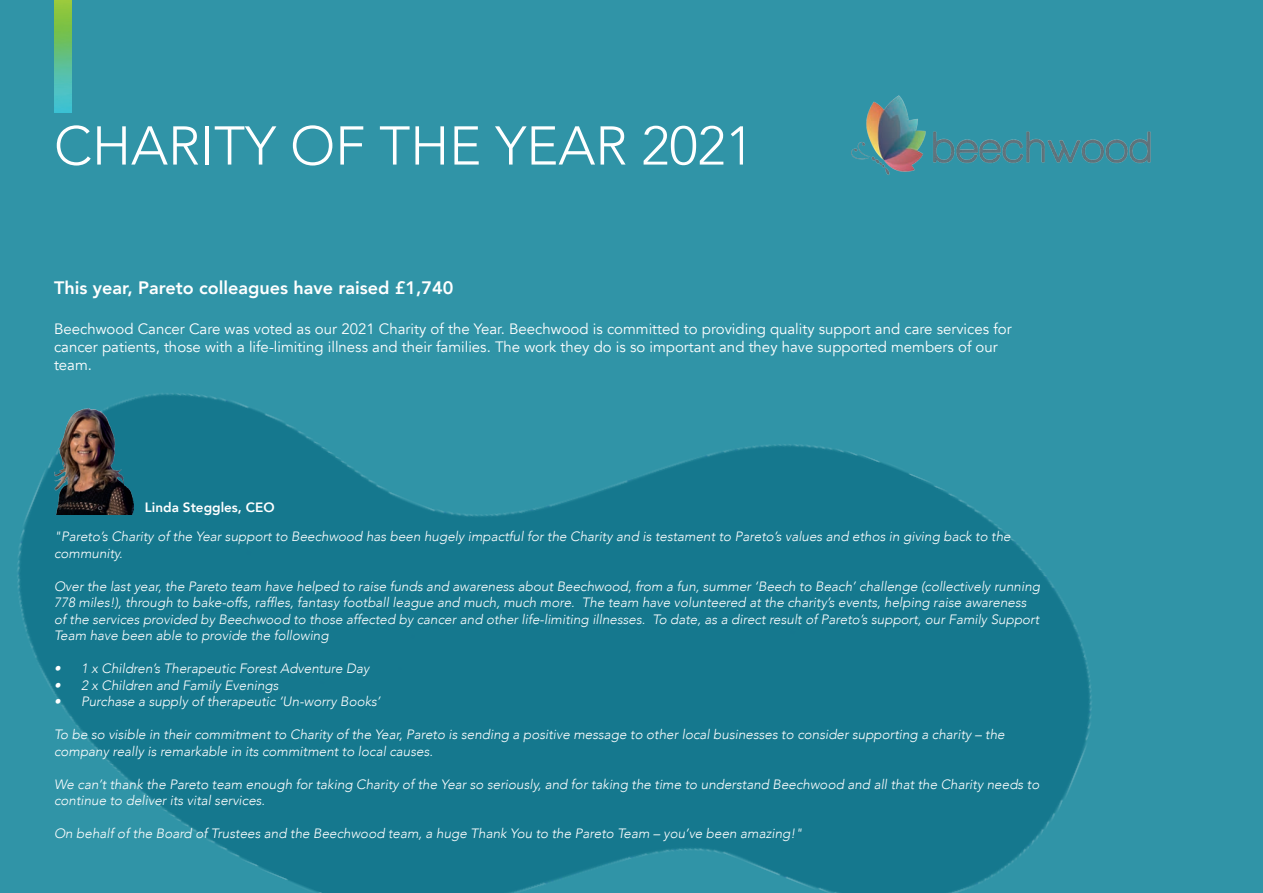
<style>
.page{position:relative;width:1263px;height:893px;background:#fff}
.page>*{position:absolute;margin:0;border:0;box-sizing:border-box;transform-origin:0 0}
.t1{font:300 54px "Avenir";color:#fff}
.t2{font:800 18px "Avenir";color:#fff}
.t3{font:15px/18px "Avenir";color:#fff}
.t4{font:italic 300 13.5px/16.5px "Avenir";color:#fff}
.t5{font:800 13.5px "Avenir";color:#fff}
</style>
<div class="page">
<img style="left:0;top:0;width:1263px;height:893px">
<img style="left:54px;top:409px;width:79px;height:106px">
<img style="left:848px;top:93px;width:304px;height:85px">
<img style="left:54px;top:0;width:17px;height:113px">
<p class="t1" style="left:54px;top:114px;width:701px">CHARITY OF THE YEAR 2021</p>
<p class="t2" style="left:54px;top:274px;width:401px">This year, Pareto colleagues have raised £1,740</p>
<p class="t3" style="left:54px;top:320px;width:959px">Beechwood Cancer Care was voted as our 2021 Charity of the Year. Beechwood is committed to providing quality support and care services for cancer patients, those with a life-limiting illness and their families. The work they do is so important and they have supported members of our team.</p>
<p class="t5" style="left:145px;top:497px;width:131px">Linda Steggles, CEO</p>
<p class="t4" style="left:54px;top:528px;width:958px">"Pareto’s Charity of the Year support to Beechwood has been hugely impactful for the Charity and is testament to Pareto’s values and ethos in giving back to the community.</p>
<p class="t4" style="left:54px;top:578px;width:987px">Over the last year, the Pareto team have helped to raise funds and awareness about Beechwood, from a fun, summer ‘Beech to Beach’ challenge (collectively running 778 miles!), through to bake-offs, raffles, fantasy football league and much, much more. The team have volunteered at the charity’s events, helping raise awareness of the services provided by Beechwood to those affected by cancer and other life-limiting illnesses. To date, as a direct result of Pareto’s support, our Family Support Team have been able to provide the following</p>
<p class="t4" style="left:54px;top:660px;width:317px">• 1 x Children’s Therapeutic Forest Adventure Day</p>
<p class="t4" style="left:54px;top:677px;width:226px">• 2 x Children and Family Evenings</p>
<p class="t4" style="left:54px;top:693px;width:328px">• Purchase a supply of therapeutic ‘Un-worry Books’</p>
<p class="t4" style="left:54px;top:726px;width:952px">To be so visible in their commitment to Charity of the Year, Pareto is sending a positive message to other local businesses to consider supporting a charity – the company really is remarkable in its commitment to local causes.</p>
<p class="t4" style="left:54px;top:776px;width:987px">We can’t thank the Pareto team enough for taking Charity of the Year so seriously, and for taking the time to understand Beechwood and all that the Charity needs to continue to deliver its vital services.</p>
<p class="t4" style="left:54px;top:825px;width:750px">On behalf of the Board of Trustees and the Beechwood team, a huge Thank You to the Pareto Team – you’ve been amazing!"</p>
</div>
